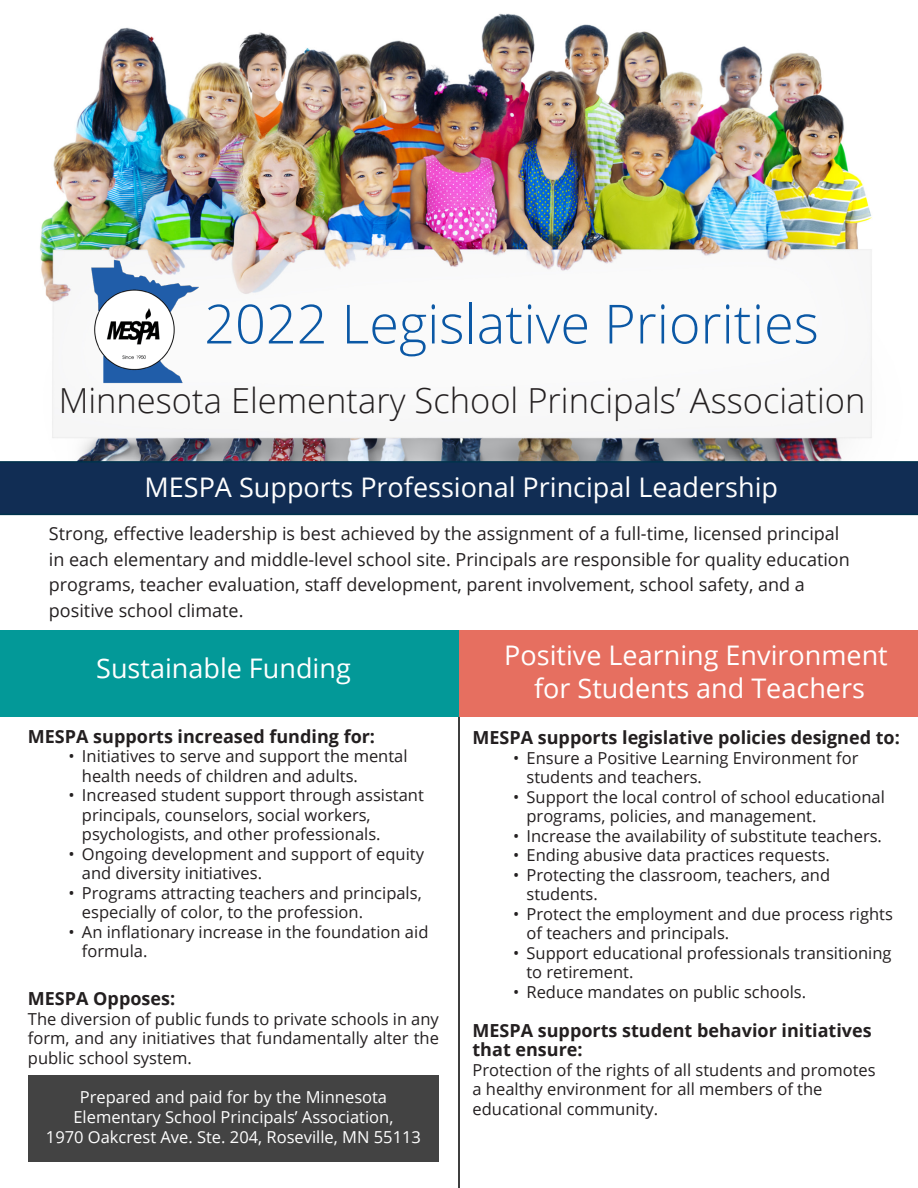
<style>
.page{position:relative;width:918px;height:1188px;background:#fff}
.page>*{position:absolute;margin:0;border:0;box-sizing:border-box;transform-origin:0 0}
.t1{font:300 54px "Open Sans";color:#0b58a5}
.t2{font:300 34.5px "Open Sans";color:#231f20}
.t3{font:27px "Open Sans";color:#fff}
.t4{font:18px/25.5px "Open Sans";color:#231f20}
.t5{font:700 18px/19.5px "Open Sans";color:#231f20}
.t6{font:16.5px/19.5px "Open Sans";color:#231f20}
.t7{font:16.5px "Open Sans";color:#fff}
</style>
<div class="page">
<hr style="left:458px;top:690px;width:2px;height:498px;background:#000">
<div style="left:0;top:631px;width:467px;height:86px;background:#039998"></div>
<img style="left:40px;top:13px;width:832px;height:448px">
<div style="left:459px;top:631px;width:459px;height:86px;background:#e66f60"></div>
<div style="left:28px;top:1076px;width:411px;height:86px;background:#434343"></div>
<div style="left:0;top:461px;width:918px;height:54px;background:#112d54"></div>
<img style="left:91px;top:260px;width:108px;height:124px">
<p class="t1" style="left:204px;top:287px;width:616px">2022 Legislative Priorities</p>
<p class="t2" style="left:59px;top:377px;width:808px">Minnesota Elementary School Principals’ Association</p>
<p class="t3" style="left:145px;top:468px;width:635px">MESPA Supports Professional Principal Leadership</p>
<p class="t4" style="left:49px;top:520px;width:802px">Strong, effective leadership is best achieved by the assignment of a full-time, licensed principal in each elementary and middle-level school site. Principals are responsible for quality education programs, teacher evaluation, staff development, parent involvement, school safety, and a positive school climate.</p>
<p class="t3" style="left:96px;top:649px;width:256px">Sustainable Funding</p>
<p class="t5" style="left:28px;top:726px;width:349px">MESPA supports increased funding for:</p>
<p class="t6" style="left:82px;top:746px;width:327px;text-indent:-14px">• Initiatives to serve and support the mental health needs of children and adults.</p>
<p class="t6" style="left:82px;top:785px;width:343px;text-indent:-14px">• Increased student support through assistant principals, counselors, social workers, psychologists, and other professionals.</p>
<p class="t6" style="left:82px;top:843px;width:344px;text-indent:-14px">• Ongoing development and support of equity and diversity initiatives.</p>
<p class="t6" style="left:82px;top:882px;width:341px;text-indent:-14px">• Programs attracting teachers and principals, especially of color, to the profession.</p>
<p class="t6" style="left:82px;top:921px;width:348px;text-indent:-14px">• An inflationary increase in the foundation aid formula.</p>
<p class="t5" style="left:28px;top:988px;width:149px">MESPA Opposes:</p>
<p class="t6" style="left:28px;top:1008px;width:413px;text-align:justify">The diversion of public funds to private schools in any form, and any initiatives that fundamentally alter the public school system.</p>
<p class="t7" style="left:80px;top:1086px;width:309px">Prepared and paid for by the Minnesota</p>
<p class="t7" style="left:73px;top:1106px;width:322px">Elementary School Principals’ Association,</p>
<p class="t7" style="left:46px;top:1125px;width:377px">1970 Oakcrest Ave. Ste. 204, Roseville, MN 55113</p>
<p class="t3" style="left:504px;top:637px;width:385px">Positive Learning Environment</p>
<p class="t3" style="left:534px;top:670px;width:332px">for Students and Teachers</p>
<p class="t5" style="left:472px;top:727px;width:429px">MESPA supports legislative policies designed to:</p>
<p class="t6" style="left:526px;top:747px;width:334px;text-indent:-14px">• Ensure a Positive Learning Environment for students and teachers.</p>
<p class="t6" style="left:526px;top:786px;width:360px;text-indent:-14px">• Support the local control of school educational programs, policies, and management.</p>
<p class="t6" style="left:513px;top:825px;width:371px">• Increase the availability of substitute teachers.</p>
<p class="t6" style="left:513px;top:845px;width:319px">• Ending abusive data practices requests.</p>
<p class="t6" style="left:526px;top:864px;width:305px;text-indent:-14px">• Protecting the classroom, teachers, and students.</p>
<p class="t6" style="left:526px;top:903px;width:368px;text-indent:-14px">• Protect the employment and due process rights of teachers and principals.</p>
<p class="t6" style="left:526px;top:942px;width:367px;text-indent:-14px">• Support educational professionals transitioning to retirement.</p>
<p class="t6" style="left:513px;top:981px;width:295px">• Reduce mandates on public schools.</p>
<p class="t5" style="left:472px;top:1020px;width:401px">MESPA supports student behavior initiatives that ensure:</p>
<p class="t6" style="left:472px;top:1059px;width:405px">Protection of the rights of all students and promotes a healthy environment for all members of the educational community.</p>
</div>
